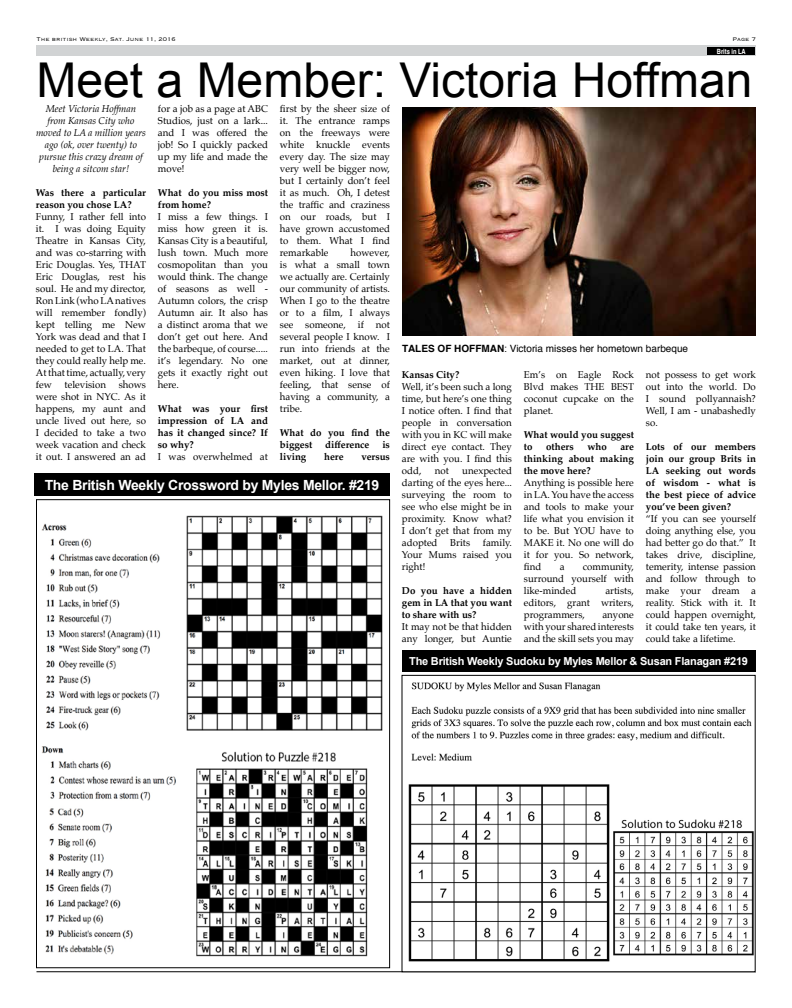
<style>
.page{position:relative;width:792px;height:1008px;background:#fff}
.page>*{position:absolute;margin:0;border:0;box-sizing:border-box;transform-origin:0 0}
.t1{font:48px "Arial";color:#000}
.t2{font:700 14px "Arial";letter-spacing:-.02em;color:#fff}
.t3{font:700 11px "Arial";letter-spacing:-.02em;color:#fff}
.t4{font:10px/12px "Palatino";color:#000;text-align:justify}
.t5{font:700 10px/12px "Palatino";color:#000}
.t6{font:italic 10px/12px "Palatino";color:#000;text-align:center}
.t7{font:10px "Helvetica";color:#000}
.t8{font:700 7.2px "Helvetica";letter-spacing:-.005em;color:#fff;scale:.8 1}
.t9{font:300 7px "Copperplate";color:#000}
.s1{font-weight:700}
</style>
<div class="page">
<div style="left:36px;top:46px;width:720px;height:10px;background:#d1d3d4"></div>
<hr style="left:36px;top:972px;width:720px;height:1px;background:#000">
<div style="left:402px;top:650px;width:353px;height:22px;background:#000"></div>
<div style="left:708px;top:48px;width:47px;height:7px;background:#000"></div>
<div style="left:34px;top:473px;width:356px;height:23px;background:#000"></div>
<img style="left:41px;top:515px;width:342px;height:442px">
<img style="left:408px;top:682px;width:345px;height:280px">
<img style="left:402px;top:107px;width:354px;height:229px">
<p class="t9" style="left:37px;top:35px;width:141px">The british Weekly, Sat. June 11, 2016</p>
<p class="t9" style="left:732px;top:35px;width:25px">Page 7</p>
<p class="t8" style="left:717px;top:45px;width:38px">Brits in LA</p>
<h1 class="t1" style="left:37px;top:49px;width:717px">Meet a Member: Victoria Hoffman</h1>
<p class="t6" style="left:36px;top:103px;width:111px">Meet Victoria Hoffman from Kansas City who moved to LA a million years ago (ok, over twenty) to pursue this crazy dream of being a sitcom star!</p>
<p class="t5" style="left:36px;top:187px;width:111px">Was there a particular reason you chose LA?</p>
<p class="t4" style="left:36px;top:211px;width:112px">Funny, I rather fell into it. I was doing Equity Theatre in Kansas City, and was co-starring with Eric Douglas. Yes, THAT Eric Douglas, rest his soul. He and my director, Ron Link (who LA natives will remember fondly) kept telling me New York was dead and that I needed to get to LA. That they could really help me.<br>At that time, actually, very few</p>
<p class="t4" style="left:36px;top:379px;width:112px;text-indent:83px">shows were shot in NYC. As it happens, my aunt and uncle lived out here, so I decided to take a two week vacation and check it out. I answered an ad</p>
<p class="t4" style="left:65px;top:379px;width:43px">television</p>
<p class="t4" style="left:158px;top:103px;width:112px">for a job as a page at ABC Studios, just on a lark... and I was offered the job! So I quickly packed up my life and made the move!</p>
<p class="t5" style="left:158px;top:187px;width:112px">What do you miss most from home?</p>
<p class="t4" style="left:158px;top:211px;width:112px">I miss a few things. I miss how green it is.<br>Kansas City is a beautiful, lush town. Much more cosmopolitan than you would think. The change of seasons as well - Autumn colors, the crisp Autumn air. It also has a distinct aroma that we don’t get out here. And the barbeque, of course..... it’s legendary. No one gets it exactly right out here.</p>
<p class="t5" style="left:158px;top:403px;width:112px;text-align:justify">What was your first impression of LA and has it changed since? If so why?</p>
<p class="t4" style="left:158px;top:451px;width:112px">I was overwhelmed at</p>
<p class="t4" style="left:280px;top:103px;width:112px">first by the sheer size of it. The entrance ramps on the freeways were white knuckle events every day. The size may very well be bigger now, but I certainly don’t feel it as much. Oh, I detest the traffic and craziness on our roads, but I have grown accustomed to them. What I find remarkable</p>
<p class="t4" style="left:280px;top:247px;width:112px;text-indent:71px">however, is what a small town we actually are. Certainly our community of artists.<br>When I go to the theatre or to a film, I always see someone, if not several people I know. I run into friends at the market, out at dinner, even hiking. I love that feeling, that sense of having a community, a tribe.</p>
<p class="t5" style="left:280px;top:427px;width:112px">What do you find the biggest</p>
<p class="t5" style="left:325px;top:439px;width:46px">difference</p>
<p class="t5" style="left:382px;top:439px;width:9px">is</p>
<p class="t5" style="left:280px;top:451px;width:28px">living</p>
<p class="t5" style="left:324px;top:451px;width:21px">here</p>
<p class="t5" style="left:361px;top:451px;width:30px">versus</p>
<h2 class="t2" style="left:45px;top:475px;width:336px">The British Weekly Crossword by Myles Mellor. #219</h2>
<p class="t7" style="left:402px;top:340px;width:288px"><span class="s1">TALES OF HOFFMAN</span>: Victoria misses her hometown barbeque</p>
<p class="t5" style="left:402px;top:368px;width:59px">Kansas City?</p>
<p class="t4" style="left:402px;top:380px;width:112px">Well, it’s been such a long time, but here’s one thing I notice often. I find that people in conversation with you in KC will make direct eye contact. They are with you. I find this odd,</p>
<p class="t4" style="left:402px;top:464px;width:112px;text-indent:60px">unexpected darting of the eyes here... surveying the room to see who else might be in proximity. Know what?<br>I don’t get that from my adopted</p>
<p class="t4" style="left:435px;top:464px;width:16px">not</p>
<p class="t4" style="left:402px;top:536px;width:112px;text-indent:81px">family.<br>Your Mums raised you right!</p>
<p class="t5" style="left:402px;top:584px;width:112px;text-align:justify">Do you have a hidden gem in LA that you want to share with us?</p>
<p class="t4" style="left:402px;top:620px;width:111px">It may not be that hidden any longer, but Auntie</p>
<p class="t4" style="left:450px;top:536px;width:21px">Brits</p>
<p class="t4" style="left:524px;top:368px;width:112px">Em’s on Eagle Rock Blvd makes THE BEST coconut cupcake on the planet.</p>
<p class="t5" style="left:524px;top:428px;width:112px">What would you suggest to</p>
<p class="t5" style="left:546px;top:440px;width:29px">others</p>
<p class="t5" style="left:587px;top:440px;width:21px">who</p>
<p class="t5" style="left:524px;top:440px;width:112px;text-align:justify;text-indent:97px">are thinking about making the move here?</p>
<p class="t4" style="left:524px;top:476px;width:112px">Anything is possible here in LA. You have the access and tools to make your life what you envision it to be. But YOU have to MAKE it. No one will do it for you. So network, find</p>
<p class="t4" style="left:524px;top:560px;width:112px;text-indent:59px">community, surround yourself with like-minded</p>
<p class="t4" style="left:560px;top:560px;width:6px">a</p>
<p class="t4" style="left:524px;top:584px;width:111px;text-indent:82px">artists, editors, grant writers, programmers,</p>
<p class="t4" style="left:524px;top:608px;width:112px;text-indent:79px">anyone with your shared interests and the skill sets you may</p>
<p class="t4" style="left:646px;top:368px;width:112px">not possess to get work out into the world. Do I sound pollyannaish?<br>Well, I am - unabashedly so.</p>
<p class="t5" style="left:646px;top:440px;width:112px;text-align:justify">Lots of our members join our group Brits in LA seeking out words of wisdom - what is the best piece of advice you’ve been given?</p>
<p class="t4" style="left:646px;top:512px;width:112px">“If you can see yourself doing anything else, you had better go do that.” It takes drive, discipline, temerity, intense passion and follow through to make your dream a reality. Stick with it. It could happen overnight, it could take ten years, it could take a lifetime.</p>
<p class="t3" style="left:409px;top:654px;width:340px">The British Weekly Sudoku by Myles Mellor &amp; Susan Flanagan #219</p>
</div>
